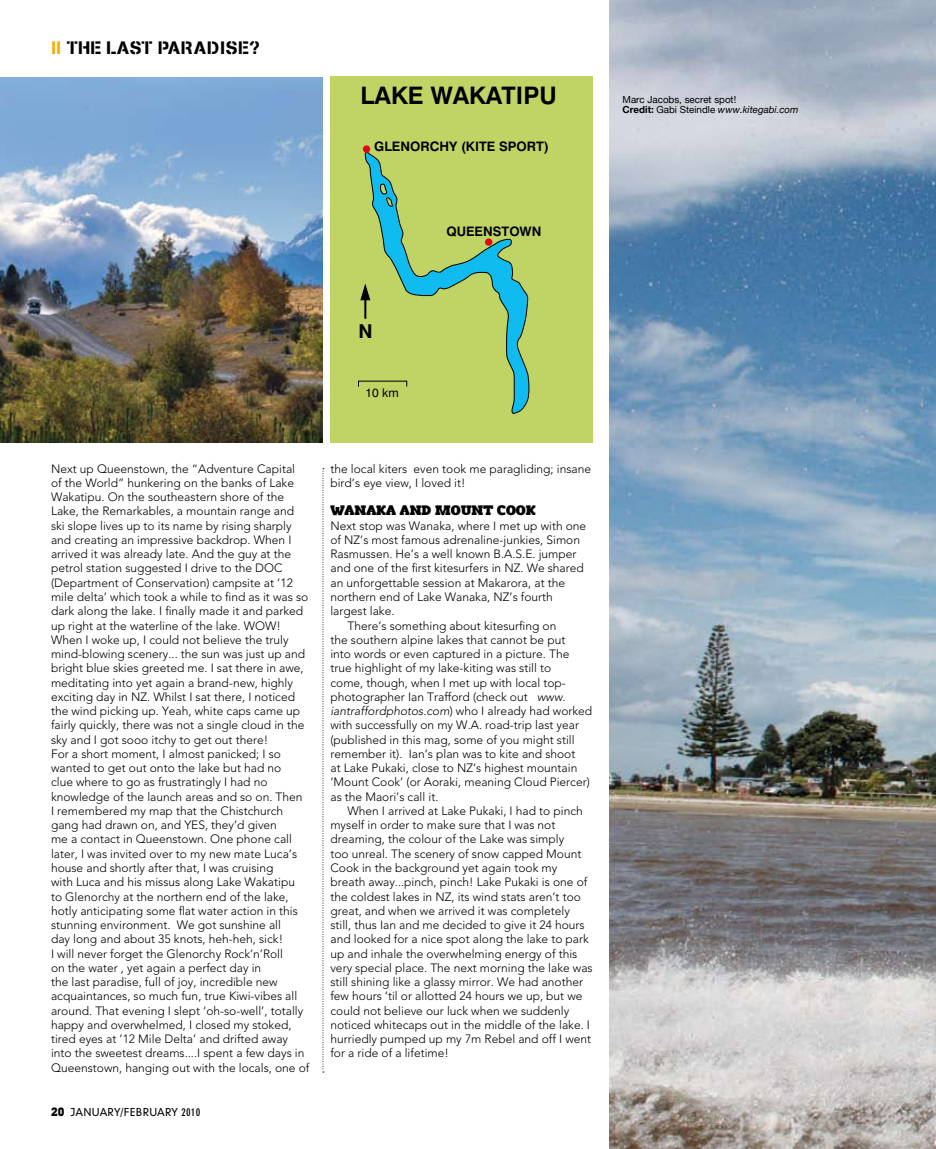
<style>
.page{position:relative;width:936px;height:1149px;background:#fff}
.page>*{position:absolute;margin:0;border:0;box-sizing:border-box;transform-origin:0 0}
.t1{font:700 24.15px "Swiss 721 BT";color:#000}
.t2{font:700 19.05px "Swiss 721 BT";color:#000}
.t3{font:18px "Stencilia A";letter-spacing:.01em;color:#000}
.t4{font:15px "Romeral";color:#000}
.t5{font:700 13.05px "Swiss 721 BT";color:#000}
.t6{font:300 12px/14.2px "Avenir";color:#000}
.t7{font:italic 300 12px "Avenir";color:#000}
.t8{font:12px "Swiss 721 BT";color:#000}
.t9{font:10.5px "Geometric 706 BT Medium B";letter-spacing:.02em;color:#000}
.t10{font:9.75px/10.5px "Helvetica Neue";color:#000}
.s1{color:#f5af00}
.s2{font-weight:700}
.s3{font-style:italic}
.s4{font-style:normal}
.s5{font-family:"Geometric Slab 703 BT Xtra";font-weight:700;font-size:12px}
.s6{font-family:"Geometric 706 BT Bold Condensed B"}
</style>
<div class="page">
<img style="left:609px;top:0;width:326px;height:1148px">
<img style="left:0;top:77px;width:322px;height:365px">
<svg style="left:322px;top:468px;width:2px;height:604px"></svg>
<div style="left:330px;top:77px;width:262px;height:365px;background:#bfd464"></div>
<svg style="left:364px;top:151px;width:166px;height:263px"></svg>
<div style="left:485px;top:238px;width:7px;height:8px;background:#e30613;border-radius:50%"></div>
<hr style="left:364px;top:292px;width:2px;height:26px;background:#000">
<svg style="left:360px;top:282px;width:11px;height:19px"></svg>
<div style="left:363px;top:145px;width:7px;height:8px;background:#e30613;border-radius:50%"></div>
<h3 class="t3" style="left:51px;top:37px;width:210px"><span class="s1">II</span> THE LAST PARADISE?</h3>
<h1 class="t1" style="left:360px;top:81px;width:198px">LAKE WAKATIPU</h1>
<p class="t5" style="left:374px;top:138px;width:176px">GLENORCHY (KITE SPORT)</p>
<p class="t5" style="left:446px;top:223px;width:97px">QUEENSTOWN</p>
<p class="t10" style="left:622px;top:94px;width:177px">Marc Jacobs, secret spot!<br><span class="s2">Credit:</span> Gabi Steindle <span class="s3">www.kitegabi.com</span></p>
<h2 class="t2" style="left:358px;top:320px;width:16px">N</h2>
<p class="t8" style="left:365px;top:385px;width:35px">10 km</p>
<p class="t6" style="left:51px;top:461px;width:260px">Next up Queenstown, the “Adventure Capital<br>of the World” hunkering on the banks of Lake Wakatipu. On the southeastern shore of the Lake, the Remarkables, a mountain range and ski slope lives up to its name by rising sharply and creating an impressive backdrop. When I arrived it was already late. And the guy at the petrol station suggested I drive to the DOC (Department of Conservation) campsite at ’12 mile delta’ which took a while to find as it was so dark along the lake. I finally made it and parked up right at the waterline of the lake. WOW!<br>When I woke up, I could not believe the truly mind-blowing scenery... the sun was just up and bright blue skies greeted me. I sat there in awe, meditating into yet again a brand-new, highly exciting day in NZ. Whilst I sat there, I noticed the wind picking up. Yeah, white caps came up fairly quickly, there was not a single cloud in the sky and I got sooo itchy to get out there!<br>For a short moment, I almost panicked; I so wanted to get out onto the lake but had no<br>clue where to go as frustratingly I had no knowledge of the launch areas and so on. Then<br>I remembered my map that the Chistchurch gang had drawn on, and YES, they’d given<br>me a contact in Queenstown. One phone call later, I was invited over to my new mate Luca’s house and shortly after that, I was cruising<br>with Luca and his missus along Lake Wakatipu<br>to Glenorchy at the northern end of the lake, hotly anticipating some flat water action in this stunning environment. We got sunshine all<br>day long and about 35 knots, heh-heh, sick!<br>I will never forget the Glenorchy Rock’n’Roll<br>on the water , yet again a perfect day in<br>the last paradise, full of joy, incredible new acquaintances, so much fun, true Kiwi-vibes all around. That evening I slept ‘oh-so-well’, totally happy and overwhelmed, I closed my stoked, tired eyes at ’12 Mile Delta’ and drifted away into the sweetest dreams....I spent a few days in Queenstown, hanging out with the locals, one of</p>
<p class="t6" style="left:330px;top:461px;width:262px">the local kiters even took me paragliding; insane bird’s eye view, I loved it!</p>
<p class="t4" style="left:330px;top:501px;width:207px">WANAKA AND MOUNT COOK</p>
<p class="t6" style="left:330px;top:518px;width:257px">Next stop was Wanaka, where I met up with one</p>
<p class="t6" style="left:330px;top:532px;width:251px">of NZ’s most famous adrenaline-junkies, Simon</p>
<p class="t6" style="left:330px;top:546px;width:247px">Rasmussen. He’s a well known B.A.S.E. jumper</p>
<p class="t6" style="left:330px;top:561px;width:255px">and one of the first kitesurfers in NZ. We shared</p>
<p class="t6" style="left:330px;top:575px;width:236px">an unforgettable session at Makarora, at the</p>
<p class="t6" style="left:330px;top:589px;width:224px">northern end of Lake Wanaka, NZ’s fourth</p>
<p class="t6" style="left:330px;top:603px;width:66px">largest lake.</p>
<p class="t6" style="left:347px;top:618px;width:210px">There’s something about kitesurfing on</p>
<p class="t6" style="left:330px;top:632px;width:236px">the southern alpine lakes that cannot be put</p>
<p class="t6" style="left:330px;top:646px;width:240px">into words or even captured in a picture. The</p>
<p class="t6" style="left:330px;top:660px;width:222px">true highlight of my lake-kiting was still to</p>
<p class="t6" style="left:330px;top:675px;width:237px">come, though, when I met up with local top-</p>
<p class="t6" style="left:330px;top:689px;width:237px">photographer Ian Trafford (check out <span class="s3">www.</span></p>
<p class="t7" style="left:330px;top:703px;width:263px">iantraffordphotos.com<span class="s4">) who I already had worked</span></p>
<p class="t6" style="left:330px;top:717px;width:250px">with successfully on my W.A. road-trip last year</p>
<p class="t6" style="left:330px;top:732px;width:246px">(published in this mag, some of you might still</p>
<p class="t6" style="left:330px;top:746px;width:246px">remember it). Ian’s plan was to kite and shoot</p>
<p class="t6" style="left:330px;top:760px;width:248px">at Lake Pukaki, close to NZ’s highest mountain</p>
<p class="t6" style="left:330px;top:774px;width:261px">‘Mount Cook’ (or Aoraki, meaning Cloud Piercer)</p>
<p class="t6" style="left:330px;top:789px;width:110px">as the Maori’s call it.</p>
<p class="t6" style="left:347px;top:803px;width:237px">When I arrived at Lake Pukaki, I had to pinch</p>
<p class="t6" style="left:330px;top:817px;width:226px">myself in order to make sure that I was not</p>
<p class="t6" style="left:330px;top:831px;width:235px">dreaming, the colour of the Lake was simply</p>
<p class="t6" style="left:330px;top:846px;width:252px">too unreal. The scenery of snow capped Mount</p>
<p class="t6" style="left:330px;top:860px;width:228px">Cook in the background yet again took my</p>
<p class="t6" style="left:330px;top:874px;width:258px">breath away...pinch, pinch! Lake Pukaki is one of</p>
<p class="t6" style="left:330px;top:888px;width:252px">the coldest lakes in NZ, its wind stats aren’t too</p>
<p class="t6" style="left:330px;top:903px;width:241px">great, and when we arrived it was completely</p>
<p class="t6" style="left:330px;top:917px;width:256px">still, thus Ian and me decided to give it 24 hours</p>
<p class="t6" style="left:330px;top:931px;width:260px">and looked for a nice spot along the lake to park</p>
<p class="t6" style="left:330px;top:945px;width:248px">up and inhale the overwhelming energy of this</p>
<p class="t6" style="left:330px;top:960px;width:264px">very special place. The next morning the lake was</p>
<p class="t6" style="left:330px;top:974px;width:254px">still shining like a glassy mirror. We had another</p>
<p class="t6" style="left:330px;top:988px;width:253px">few hours ‘til or allotted 24 hours we up, but we</p>
<p class="t6" style="left:330px;top:1002px;width:240px">could not believe our luck when we suddenly</p>
<p class="t6" style="left:330px;top:1017px;width:261px">noticed whitecaps out in the middle of the lake. I</p>
<p class="t6" style="left:330px;top:1031px;width:262px">hurriedly pumped up my 7m Rebel and off I went</p>
<p class="t6" style="left:330px;top:1045px;width:120px">for a ride of a lifetime!</p>
<p class="t9" style="left:51px;top:1104px;width:151px"><span class="s5">20</span> JANUARY/FEBRUARY <span class="s6">2010</span></p>
</div>
